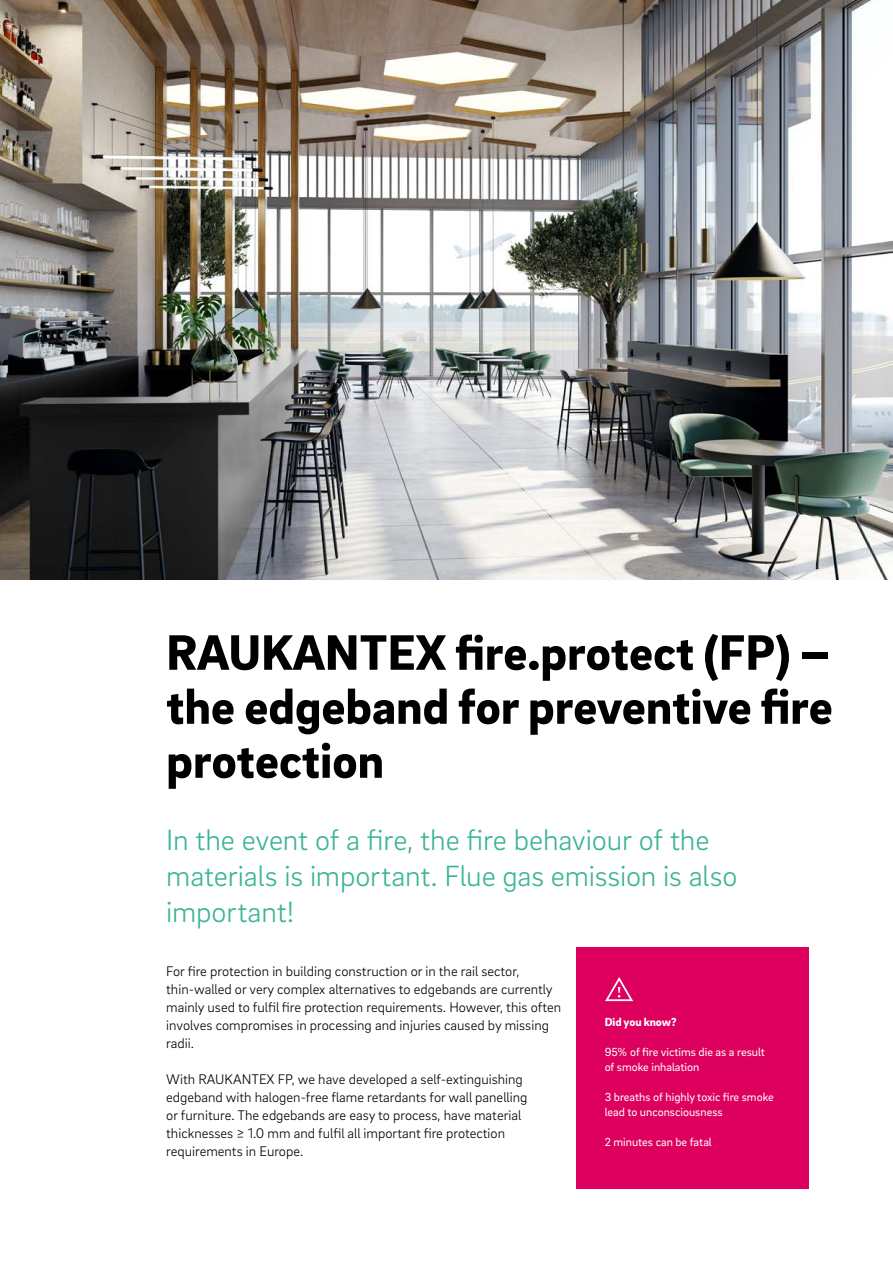
<style>
.page{position:relative;width:893px;height:1263px;background:#fff}
.page>*{position:absolute;margin:0;border:0;box-sizing:border-box;transform-origin:0 0}
._01__Headline_-_35pt_-_left_-_black{font:900 51px/54px "Brix Sans";color:#000;text-align:justify}
._11__Highlighter_-_20pt_-_green_-_left{font:300 30px/36px "Brix Sans";letter-spacing:-.005em;color:#3cb497}
._16__Body_text_-_9_5pt{font:300 14.25px/18px "Brix Sans";color:#000}
._42__Info_box_-_body_text_-_8pt_-_white{font:12px/15px "Brix Sans";color:#fff}
._42__Info_box_-_headline_-_8pt_-_white{font:900 12px "Brix Sans";color:#fff}
</style>
<div class="page">
<div style="left:577px;top:947px;width:232px;height:242px;background:#dd005f"></div>
<svg style="left:605px;top:977px;width:28px;height:24px"></svg>
<img style="left:0;top:0;width:893px;height:580px">
<p class="_01__Headline_-_35pt_-_left_-_black" style="left:166px;top:623px;width:668px">RAUKANTEX fire.protect (FP) – the edgeband for preventive fire protection</p>
<p class="_11__Highlighter_-_20pt_-_green_-_left" style="left:166px;top:820px;width:573px">In the event of a fire, the fire behaviour of the materials is important. Flue gas emission is also important!</p>
<p class="_16__Body_text_-_9_5pt" style="left:166px;top:961px;width:396px">For fire protection in building construction or in the rail sector, thin-walled or very complex alternatives to edgebands are currently mainly used to fulfil fire protection requirements. However, this often involves compromises in processing and injuries caused by missing radii.</p>
<p class="_16__Body_text_-_9_5pt" style="left:166px;top:1069px;width:363px">With RAUKANTEX FP, we have developed a self-extinguishing edgeband with halogen-free flame retardants for wall panelling or furniture. The edgebands are easy to process, have material thicknesses ≥ 1.0 mm and fulfil all important fire protection requirements in Europe.</p>
<p class="_42__Info_box_-_headline_-_8pt_-_white" style="left:605px;top:1014px;width:73px">Did you know?</p>
<p class="_42__Info_box_-_body_text_-_8pt_-_white" style="left:605px;top:1044px;width:162px">95% of fire victims die as a result of smoke inhalation</p>
<p class="_42__Info_box_-_body_text_-_8pt_-_white" style="left:605px;top:1089px;width:171px">3 breaths of highly toxic fire smoke lead to unconsciousness</p>
<p class="_42__Info_box_-_body_text_-_8pt_-_white" style="left:605px;top:1134px;width:109px">2 minutes can be fatal</p>
</div>
